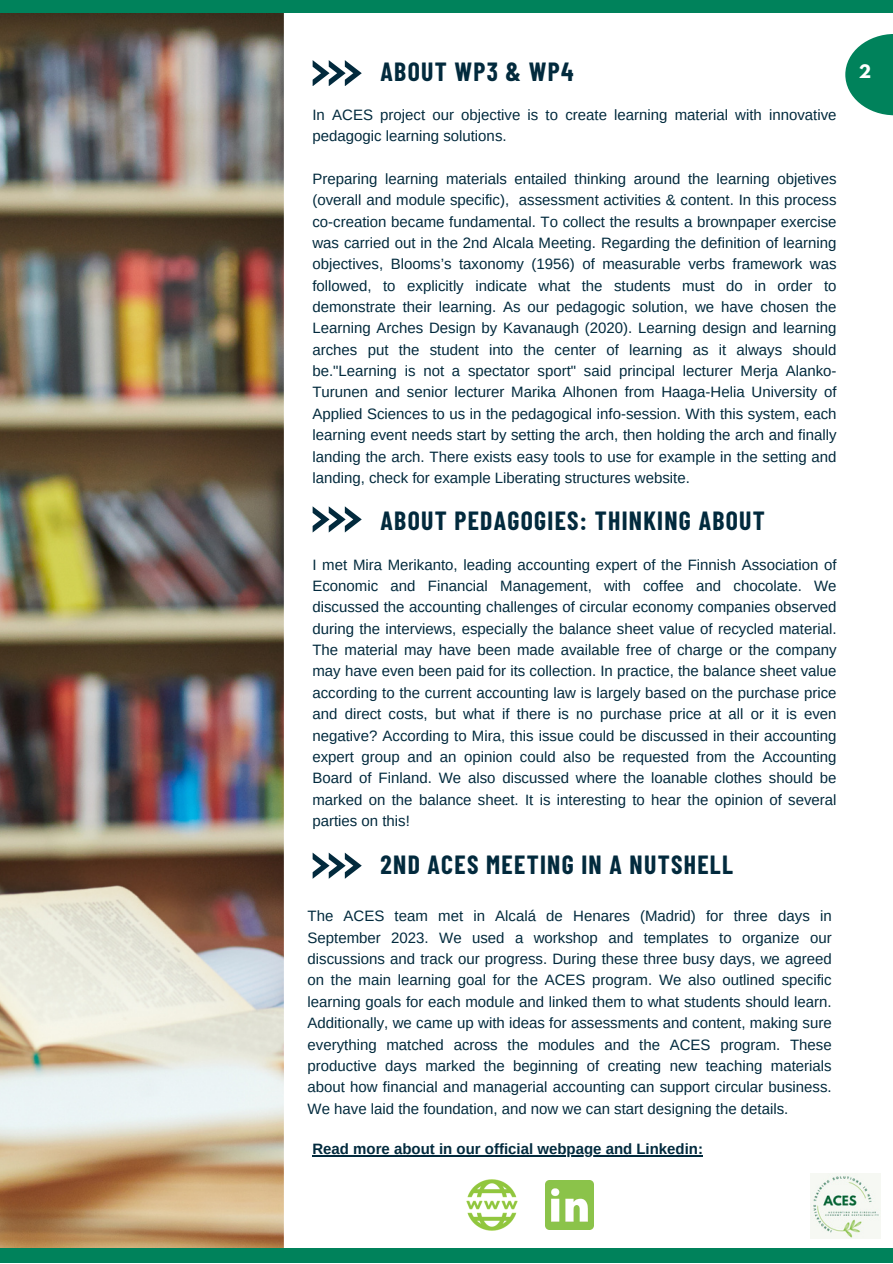
<style>
.page{position:relative;width:893px;height:1264px;background:#fff}
.page>*{position:absolute;margin:0;border:0;box-sizing:border-box;transform-origin:0 0}
.t1{font:700 25.65px "Barlow Condensed";letter-spacing:.05em;color:#022a3d}
.t2{font:700 16.5px "League Spartan";color:#fff}
.t3{font:15px/21.3px "Arimo";color:#022a3d;text-align:justify}
.t4{font:700 15px "Arimo";color:#022a3d}
</style>
<div class="page">
<img style="left:0;top:12px;width:284px;height:1236px">
<div style="left:0;top:0;width:892px;height:12px;background:#00825b"></div>
<div style="left:0;top:1248px;width:892px;height:14px;background:#00825b"></div>
<svg style="left:845px;top:34px;width:47px;height:81px;fill:#00825b"></svg>
<img style="left:810px;top:1173px;width:70px;height:65px">
<svg style="left:312px;top:60px;width:50px;height:26px"></svg>
<img style="left:466px;top:1179px;width:52px;height:52px">
<img style="left:545px;top:1180px;width:48px;height:49px">
<hr style="left:312px;top:1155px;width:391px;height:1px;background:#022a3d">
<svg style="left:312px;top:506px;width:50px;height:26px"></svg>
<svg style="left:312px;top:852px;width:50px;height:26px"></svg>
<p class="t1" style="left:380px;top:56px;width:194px">ABOUT WP3 &amp; WP4</p>
<p class="t3" style="left:312px;top:104px;width:525px">In ACES project our objective is to create learning material with innovative pedagogic learning solutions.</p>
<p class="t3" style="left:312px;top:168px;width:525px">Preparing learning materials entailed thinking around the learning objetives (overall and module specific), assessment activities &amp; content. In this process co-creation became fundamental. To collect the results a brownpaper exercise was carried out in the 2nd Alcala Meeting. Regarding the definition of learning objectives, Blooms’s taxonomy (1956) of measurable verbs framework was followed, to explicitly indicate what the students must do in order to demonstrate their learning. As our pedagogic solution, we have chosen the Learning Arches Design by Kavanaugh (2020). Learning design and learning arches put the student into the center of learning as it always should be."Learning is not a spectator sport" said principal lecturer Merja Alanko-Turunen and senior lecturer Marika Alhonen from Haaga-Helia University of Applied Sciences to us in the pedagogical info-session. With this system, each learning event needs start by setting the arch, then holding the arch and finally landing the arch. There exists easy tools to use for example in the setting and landing, check for example Liberating structures website.</p>
<p class="t1" style="left:380px;top:504px;width:385px">ABOUT PEDAGOGIES: THINKING ABOUT</p>
<p class="t3" style="left:312px;top:554px;width:525px">I met Mira Merikanto, leading accounting expert of the Finnish Association of Economic and Financial Management, with coffee and chocolate. We discussed the accounting challenges of circular economy companies observed during the interviews, especially the balance sheet value of recycled material.<br>The material may have been made available free of charge or the company may have even been paid for its collection. In practice, the balance sheet value according to the current accounting law is largely based on the purchase price and direct costs, but what if there is no purchase price at all or it is even negative? According to Mira, this issue could be discussed in their accounting expert group and an opinion could also be requested from the Accounting Board of Finland. We also discussed where the loanable clothes should be marked on the balance sheet. It is interesting to hear the opinion of several parties on this!</p>
<p class="t1" style="left:380px;top:848px;width:354px">2ND ACES MEETING IN A NUTSHELL</p>
<p class="t3" style="left:307px;top:905px;width:525px">The ACES team met in Alcalá de Henares (Madrid) for three days in September 2023. We used a workshop and templates to organize our discussions and track our progress. During these three busy days, we agreed on the main learning goal for the ACES program. We also outlined specific learning goals for each module and linked them to what students should learn.<br>Additionally, we came up with ideas for assessments and content, making sure everything matched across the modules and the ACES program. These productive days marked the beginning of creating new teaching materials about how financial and managerial accounting can support circular business.<br>We have laid the foundation, and now we can start designing the details.</p>
<p class="t4" style="left:312px;top:1140px;width:392px">Read more about in our official webpage and Linkedin:</p>
<p class="t2" style="left:858px;top:63px;width:14px">2</p>
</div>
